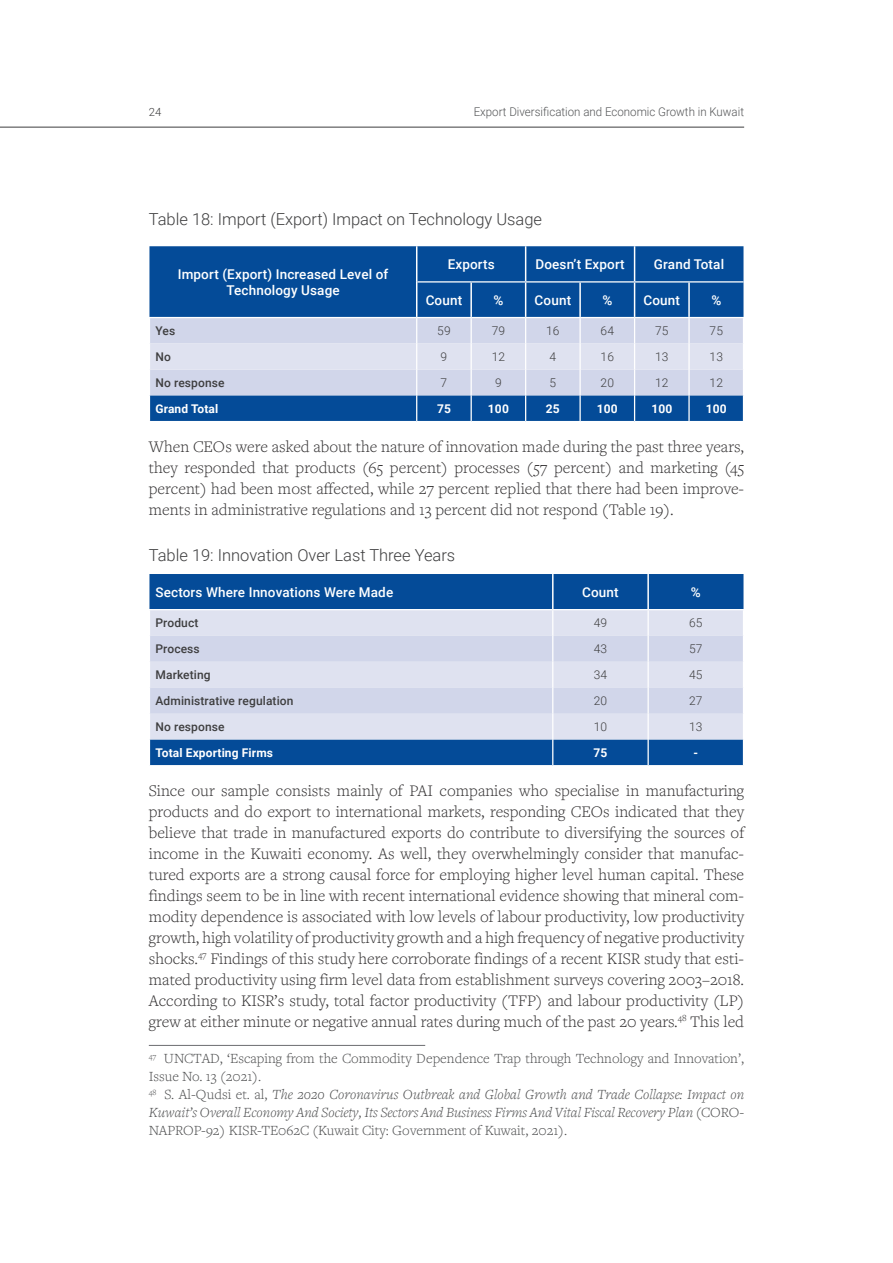
<style>
.page{position:relative;width:893px;height:1263px;background:#fff}
.page>*{position:absolute;margin:0;border:0;box-sizing:border-box;transform-origin:0 0}
.Text{font:300 16.8px/21px "Freight Text Pro";color:#312f30;text-align:justify}
.Text-2{font:300 16.5px "Roboto";color:#3e3e3f}
.Title_4{font:300 16.5px "Roboto";color:#3e3e3f}
.Footnotes{font:italic 300 14.55px/18px "Freight Text Pro";color:#4b4c4d;text-align:justify}
.Footnotes-2{font:300 14.55px/18px "Freight Text Pro";color:#4b4c4d}
.Table_White_Title{font:500 13.5px/16.5px "Roboto";letter-spacing:.01em;color:#fff;text-align:center}
.Table_Text{font:500 12px "Roboto";letter-spacing:.01em;color:#3e3e3f}
.Table_Text-2{font:300 12px "Roboto";letter-spacing:.01em;color:#3e3e3f}
.Table_Text-3{font:700 12px "Roboto";letter-spacing:.01em;color:#fff}
.t1{font:300 12px "Roboto";color:#545557;scale:.96 1}
.t2{font:300 11.25px "Roboto";color:#3e3e3f}
.s1{font-style:normal}
</style>
<div class="page">
<hr style="left:0;top:127px;width:744px;height:1px;background:#3e3e3f">
<svg style="left:149px;top:246px;width:595px;height:176px;background:#668ebf"></svg>
<hr style="left:149px;top:421px;width:268px;height:1px;background:#fff">
<svg style="left:149px;top:574px;width:595px;height:192px;background:#97b0d3"></svg>
<hr style="left:149px;top:765px;width:404px;height:1px;background:#fff">
<hr style="left:648px;top:765px;width:96px;height:1px;background:#fff">
<hr style="left:149px;top:1045px;width:276px;height:1px;background:#6c6d70">
<p class="t2" style="left:149px;top:104px;width:14px">24</p>
<p class="t1" style="left:474px;top:104px;width:283px">Export Diversification and Economic Growth in Kuwait</p>
<p class="Text-2" style="left:149px;top:208px;width:395px">Table 18: Import (Export) Impact on Technology Usage</p>
<p class="Table_White_Title" style="left:178px;top:265px;width:212px">Import (Export) Increased Level of<br>Technology Usage</p>
<p class="Table_White_Title" style="left:448px;top:256px;width:49px">Exports</p>
<p class="Table_White_Title" style="left:535px;top:256px;width:91px">Doesn’t Export</p>
<p class="Table_White_Title" style="left:654px;top:256px;width:72px">Grand Total</p>
<p class="Table_White_Title" style="left:426px;top:291px;width:38px">Count</p>
<p class="Table_White_Title" style="left:493px;top:291px;width:11px">%</p>
<p class="Table_White_Title" style="left:535px;top:291px;width:38px">Count</p>
<p class="Table_White_Title" style="left:602px;top:291px;width:11px">%</p>
<p class="Table_White_Title" style="left:643px;top:291px;width:38px">Count</p>
<p class="Table_White_Title" style="left:711px;top:291px;width:11px">%</p>
<p class="Table_Text" style="left:155px;top:322px;width:21px">Yes</p>
<p class="Table_Text-2" style="left:437px;top:322px;width:15px">59</p>
<p class="Table_Text-2" style="left:492px;top:322px;width:15px">79</p>
<p class="Table_Text-2" style="left:546px;top:322px;width:15px">16</p>
<p class="Table_Text-2" style="left:601px;top:322px;width:15px">64</p>
<p class="Table_Text-2" style="left:655px;top:322px;width:15px">75</p>
<p class="Table_Text-2" style="left:710px;top:322px;width:15px">75</p>
<p class="Table_Text" style="left:155px;top:348px;width:17px">No</p>
<p class="Table_Text-2" style="left:441px;top:348px;width:8px">9</p>
<p class="Table_Text-2" style="left:492px;top:348px;width:15px">12</p>
<p class="Table_Text-2" style="left:550px;top:348px;width:8px">4</p>
<p class="Table_Text-2" style="left:601px;top:348px;width:15px">16</p>
<p class="Table_Text-2" style="left:655px;top:348px;width:15px">13</p>
<p class="Table_Text-2" style="left:710px;top:348px;width:15px">13</p>
<p class="Table_Text" style="left:155px;top:374px;width:71px">No response</p>
<p class="Table_Text-2" style="left:441px;top:374px;width:8px">7</p>
<p class="Table_Text-2" style="left:495px;top:374px;width:8px">9</p>
<p class="Table_Text-2" style="left:550px;top:374px;width:8px">5</p>
<p class="Table_Text-2" style="left:601px;top:374px;width:15px">20</p>
<p class="Table_Text-2" style="left:655px;top:374px;width:15px">12</p>
<p class="Table_Text-2" style="left:710px;top:374px;width:15px">12</p>
<p class="Table_Text-3" style="left:155px;top:400px;width:64px">Grand Total</p>
<p class="Table_Text-3" style="left:437px;top:400px;width:15px">75</p>
<p class="Table_Text-3" style="left:488px;top:400px;width:22px">100</p>
<p class="Table_Text-3" style="left:546px;top:400px;width:15px">25</p>
<p class="Table_Text-3" style="left:597px;top:400px;width:22px">100</p>
<p class="Table_Text-3" style="left:651px;top:400px;width:22px">100</p>
<p class="Table_Text-3" style="left:706px;top:400px;width:22px">100</p>
<p class="Text" style="left:149px;top:435px;width:597px">When CEOs were asked about the nature of innovation made during the past three years, they responded that products (65 percent) processes (57 percent) and marketing (45 percent) had been most affected, while 27 percent replied that there had been improve&shy;ments in administrative regulations and 13 percent did not respond (Table 19).</p>
<p class="Title_4" style="left:149px;top:544px;width:308px">Table 19: Innovation Over Last Three Years</p>
<p class="Table_White_Title" style="left:155px;top:583px;width:239px">Sectors Where Innovations Were Made</p>
<p class="Table_White_Title" style="left:582px;top:583px;width:38px">Count</p>
<p class="Table_White_Title" style="left:691px;top:583px;width:11px">%</p>
<p class="Table_Text" style="left:155px;top:614px;width:44px">Product</p>
<p class="Table_Text-2" style="left:594px;top:614px;width:15px">49</p>
<p class="Table_Text-2" style="left:689px;top:614px;width:15px">65</p>
<p class="Table_Text" style="left:155px;top:640px;width:46px">Process</p>
<p class="Table_Text-2" style="left:594px;top:640px;width:15px">43</p>
<p class="Table_Text-2" style="left:689px;top:640px;width:15px">57</p>
<p class="Table_Text" style="left:155px;top:666px;width:57px">Marketing</p>
<p class="Table_Text-2" style="left:594px;top:666px;width:15px">34</p>
<p class="Table_Text-2" style="left:689px;top:666px;width:15px">45</p>
<p class="Table_Text" style="left:155px;top:692px;width:140px">Administrative regulation</p>
<p class="Table_Text-2" style="left:594px;top:692px;width:15px">20</p>
<p class="Table_Text-2" style="left:689px;top:692px;width:15px">27</p>
<p class="Table_Text" style="left:155px;top:718px;width:71px">No response</p>
<p class="Table_Text-2" style="left:594px;top:718px;width:15px">10</p>
<p class="Table_Text-2" style="left:689px;top:718px;width:15px">13</p>
<p class="Table_Text-3" style="left:155px;top:744px;width:119px">Total Exporting Firms</p>
<p class="Table_Text-3" style="left:593px;top:744px;width:15px">75</p>
<p class="Table_Text-3" style="left:693px;top:744px;width:6px">-</p>
<p class="Text" style="left:149px;top:779px;width:597px">Since our sample consists mainly of PAI companies who specialise in manufacturing products and do export to international markets, responding CEOs indicated that they believe that trade in manufactured exports do contribute to diversifying the sources of income in the Kuwaiti economy. As well, they overwhelmingly consider that manufac&shy;tured exports are a strong causal force for employing higher level human capital. These findings seem to be in line with recent international evidence showing that mineral com&shy;modity dependence is associated with low levels of labour productivity, low productivity growth, high volatility of productivity growth and a high frequency of negative productivity shocks.<sup>47</sup> Findings of this study here corroborate findings of a recent KISR study that esti&shy;mated productivity using firm level data from establishment surveys covering 2003–2018.<br>According to KISR’s study, total factor productivity (TFP) and labour productivity (LP) grew at either minute or negative annual rates during much of the past 20 years.<sup>48</sup> This led</p>
<p class="Footnotes-2" style="left:149px;top:1049px;width:597px"><sup>47</sup> UNCTAD, ‘Escaping from the Commodity Dependence Trap through Technology and Innovation’,<br>Issue No. 13 (2021).</p>
<p class="Footnotes" style="left:149px;top:1085px;width:597px"><sup>48</sup> <span class="s1">S. Al-Qudsi et. al,</span> The 2020 Coronavirus Outbreak and Global Growth and Trade Collapse: Impact on Kuwait’s Overall Economy And Society, Its Sectors And Business Firms And Vital Fiscal Recovery Plan <span class="s1">(CORO-NAPROP-92) KISR-TE062C (Kuwait City: Government of Kuwait, 2021).</span></p>
</div>
